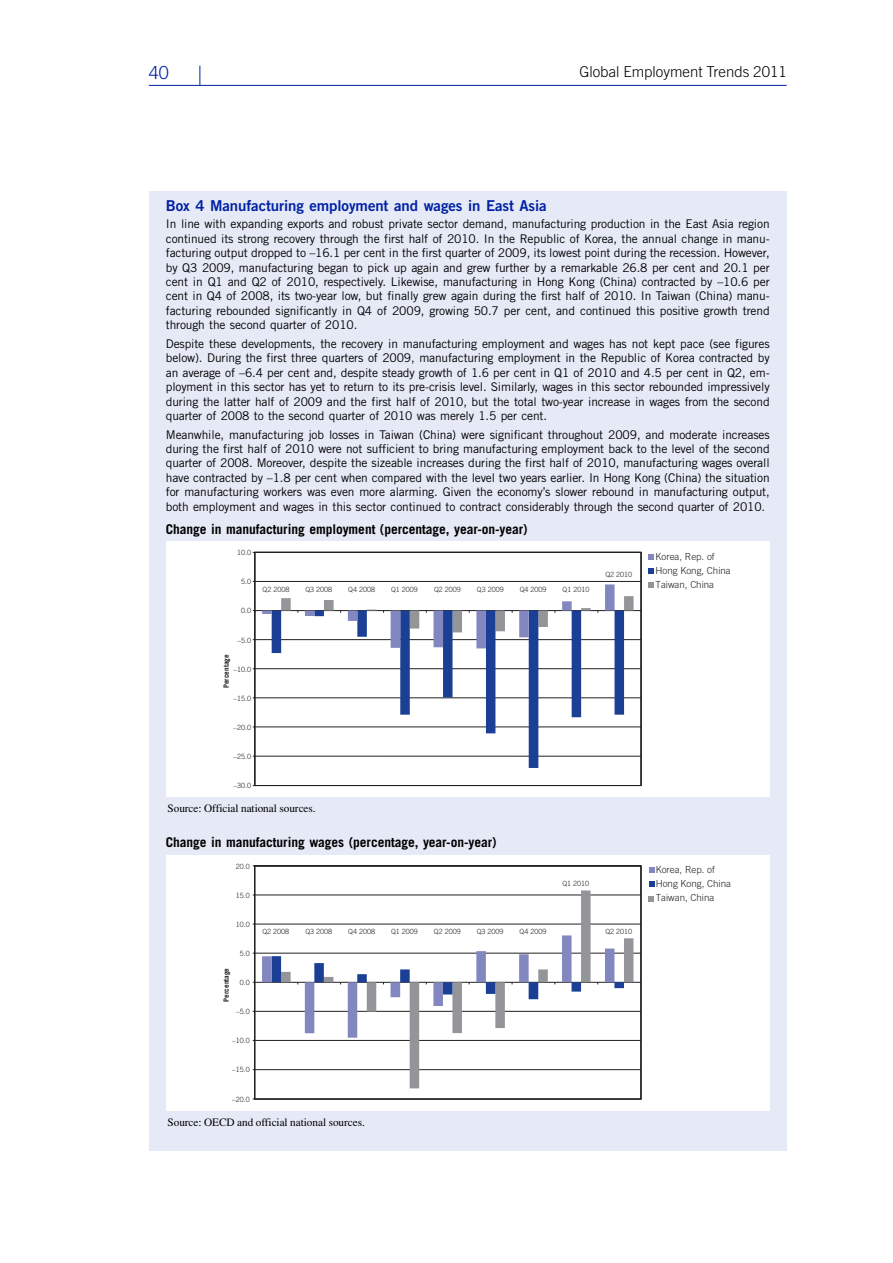
<style>
.page{position:relative;width:893px;height:1263px;background:#fff}
.page>*{position:absolute;margin:0;border:0;box-sizing:border-box;transform-origin:0 0}
.t1{font:300 18px "Trade Gothic";color:#0022a3}
.t2{font:15px "Trade Gothic Bold Two";letter-spacing:-.005em;color:#0022a3}
.t3{font:300 15px "Trade Gothic";color:#000}
.t4{font:700 13.5px "Trade Gothic";letter-spacing:-.005em;color:#000}
.t5{font:12px/14.4px "Trade Gothic";letter-spacing:-.01em;color:#000;text-align:justify}
.t6{font:11.25px "Times";letter-spacing:-.005em;color:#000}
.t7{font:300 9.75px/14.2px "Trade Gothic";color:#231f20}
.t8{font:300 7.2px "Trade Gothic";color:#231f20}
.t9{font:700 7.2px "Trade Gothic";color:#231f20}
</style>
<div class="page">
<div style="left:149px;top:191px;width:638px;height:960px;background:#e6e9f6"></div>
<div style="left:166px;top:541px;width:604px;height:256px;background:#fff"></div>
<hr style="left:255px;top:756px;width:386px;height:1px;background:#231f20">
<hr style="left:255px;top:726px;width:386px;height:1px;background:#231f20">
<hr style="left:255px;top:697px;width:386px;height:1px;background:#231f20">
<hr style="left:255px;top:668px;width:386px;height:1px;background:#231f20">
<hr style="left:255px;top:639px;width:386px;height:1px;background:#231f20">
<hr style="left:255px;top:581px;width:386px;height:1px;background:#231f20">
<div style="left:254px;top:552px;width:387px;height:234px;border:1px solid #231f20"></div>
<hr style="left:255px;top:610px;width:386px;height:1px;background:#231f20">
<svg style="left:272px;top:648px;width:352px;height:120px"></svg>
<svg style="left:262px;top:584px;width:372px;height:64px"></svg>
<svg style="left:649px;top:583px;width:5px;height:5px"></svg>
<svg style="left:649px;top:569px;width:5px;height:5px"></svg>
<svg style="left:649px;top:554px;width:5px;height:6px"></svg>
<div style="left:166px;top:855px;width:604px;height:256px;background:#fff"></div>
<hr style="left:255px;top:1069px;width:386px;height:1px;background:#231f20">
<hr style="left:255px;top:1040px;width:386px;height:1px;background:#231f20">
<hr style="left:255px;top:1011px;width:386px;height:1px;background:#231f20">
<hr style="left:255px;top:953px;width:386px;height:1px;background:#231f20">
<hr style="left:255px;top:924px;width:386px;height:1px;background:#231f20">
<hr style="left:255px;top:894px;width:386px;height:1px;background:#231f20">
<div style="left:254px;top:865px;width:387px;height:234px;border:1px solid #231f20"></div>
<hr style="left:255px;top:982px;width:386px;height:1px;background:#231f20">
<svg style="left:281px;top:890px;width:352px;height:198px"></svg>
<svg style="left:262px;top:935px;width:362px;height:103px"></svg>
<svg style="left:649px;top:896px;width:5px;height:5px"></svg>
<svg style="left:649px;top:882px;width:5px;height:5px"></svg>
<svg style="left:649px;top:867px;width:5px;height:6px"></svg>
<svg style="left:200px;top:66px;width:1px;height:19px"></svg>
<hr style="left:149px;top:85px;width:638px;height:1px;background:#0022a3">
<h1 class="t1" style="left:149px;top:66px;width:22px">40</h1>
<p class="t3" style="left:579px;top:66px;width:209px">Global Employment Trends 2011</p>
<p class="t2" style="left:166px;top:200px;width:382px">Box 4 Manufacturing employment and wages in East Asia</p>
<p class="t5" style="left:166px;top:218px;width:605px">In line with expanding exports and robust private sector demand, manufacturing production in the East Asia region continued its strong recovery through the first half of 2010. In the Republic of Korea, the annual change in manu&shy;facturing output dropped to –16.1 per cent in the first quarter of 2009, its lowest point during the recession. However, by Q3 2009, manufacturing began to pick up again and grew further by a remarkable 26.8 per cent and 20.1 per cent in Q1 and Q2 of 2010, respectively. Likewise, manufacturing in Hong Kong (China) contracted by –10.6 per cent in Q4 of 2008, its two-year low, but finally grew again during the first half of 2010. In Taiwan (China) manu&shy;facturing rebounded significantly in Q4 of 2009, growing 50.7 per cent, and continued this positive growth trend through the second quarter of 2010.</p>
<p class="t5" style="left:166px;top:338px;width:605px">Despite these developments, the recovery in manufacturing employment and wages has not kept pace (see figures below). During the first three quarters of 2009, manufacturing employment in the Republic of Korea contracted by an average of –6.4 per cent and, despite steady growth of 1.6 per cent in Q1 of 2010 and 4.5 per cent in Q2, em&shy;ployment in this sector has yet to return to its pre-crisis level. Similarly, wages in this sector rebounded impressively during the latter half of 2009 and the first half of 2010, but the total two-year increase in wages from the second quarter of 2008 to the second quarter of 2010 was merely 1.5 per cent.</p>
<p class="t5" style="left:166px;top:428px;width:605px">Meanwhile, manufacturing job losses in Taiwan (China) were significant throughout 2009, and moderate increases during the first half of 2010 were not sufficient to bring manufacturing employment back to the level of the second quarter of 2008. Moreover, despite the sizeable increases during the first half of 2010, manufacturing wages overall have contracted by –1.8 per cent when compared with the level two years earlier. In Hong Kong (China) the situation for manufacturing workers was even more alarming. Given the economy’s slower rebound in manufacturing output, both employment and wages in this sector continued to contract considerably through the second quarter of 2010.</p>
<p class="t4" style="left:166px;top:524px;width:363px">Change in manufacturing employment (percentage, year-on-year)</p>
<p class="t8" style="left:237px;top:550px;width:16px">10.0</p>
<p class="t8" style="left:241px;top:579px;width:12px">5.0</p>
<p class="t8" style="left:241px;top:608px;width:12px">0.0</p>
<p class="t8" style="left:238px;top:637px;width:15px">–5.0</p>
<p class="t9" style="left:224px;top:688px;width:35px;rotate:-90deg">Percentage</p>
<p class="t8" style="left:234px;top:666px;width:19px">–10.0</p>
<p class="t8" style="left:234px;top:695px;width:19px">–15.0</p>
<p class="t8" style="left:234px;top:725px;width:19px">–20.0</p>
<p class="t8" style="left:234px;top:754px;width:19px">–25.0</p>
<p class="t8" style="left:234px;top:783px;width:19px">–30.0</p>
<p class="t8" style="left:263px;top:587px;width:28px">Q2 2008</p>
<p class="t8" style="left:305px;top:587px;width:28px">Q3 2008</p>
<p class="t8" style="left:348px;top:587px;width:28px">Q4 2008</p>
<p class="t8" style="left:391px;top:587px;width:28px">Q1 2009</p>
<p class="t8" style="left:434px;top:587px;width:28px">Q2 2009</p>
<p class="t8" style="left:477px;top:587px;width:28px">Q3 2009</p>
<p class="t8" style="left:520px;top:587px;width:28px">Q4 2009</p>
<p class="t8" style="left:563px;top:587px;width:28px">Q1 2010</p>
<p class="t6" style="left:168px;top:801px;width:150px">Source: Official national sources.</p>
<p class="t4" style="left:166px;top:838px;width:332px">Change in manufacturing wages (percentage, year-on-year)</p>
<p class="t8" style="left:236px;top:863px;width:16px">20.0</p>
<p class="t8" style="left:236px;top:893px;width:16px">15.0</p>
<p class="t8" style="left:236px;top:922px;width:16px">10.0</p>
<p class="t9" style="left:224px;top:1002px;width:35px;rotate:-90deg">Percentage</p>
<p class="t8" style="left:240px;top:951px;width:12px">5.0</p>
<p class="t8" style="left:240px;top:980px;width:12px">0.0</p>
<p class="t8" style="left:236px;top:1009px;width:15px">–5.0</p>
<p class="t8" style="left:232px;top:1038px;width:19px">–10.0</p>
<p class="t8" style="left:232px;top:1067px;width:19px">–15.0</p>
<p class="t8" style="left:232px;top:1096px;width:19px">–20.0</p>
<p class="t8" style="left:262px;top:929px;width:28px">Q2 2008</p>
<p class="t8" style="left:305px;top:929px;width:28px">Q3 2008</p>
<p class="t8" style="left:348px;top:929px;width:28px">Q4 2008</p>
<p class="t8" style="left:391px;top:929px;width:28px">Q1 2009</p>
<p class="t8" style="left:434px;top:929px;width:28px">Q2 2009</p>
<p class="t8" style="left:477px;top:929px;width:28px">Q3 2009</p>
<p class="t8" style="left:520px;top:929px;width:28px">Q4 2009</p>
<p class="t6" style="left:168px;top:1115px;width:199px">Source: OECD and official national sources.</p>
<p class="t8" style="left:562px;top:881px;width:28px">Q1 2010</p>
<p class="t8" style="left:605px;top:572px;width:28px">Q2 2010</p>
<p class="t8" style="left:605px;top:929px;width:28px">Q2 2010</p>
<p class="t7" style="left:655px;top:550px;width:77px">Korea, Rep. of<br>Hong Kong, China<br>Taiwan, China</p>
<p class="t7" style="left:656px;top:863px;width:77px">Korea, Rep. of<br>Hong Kong, China<br>Taiwan, China</p>
</div>
